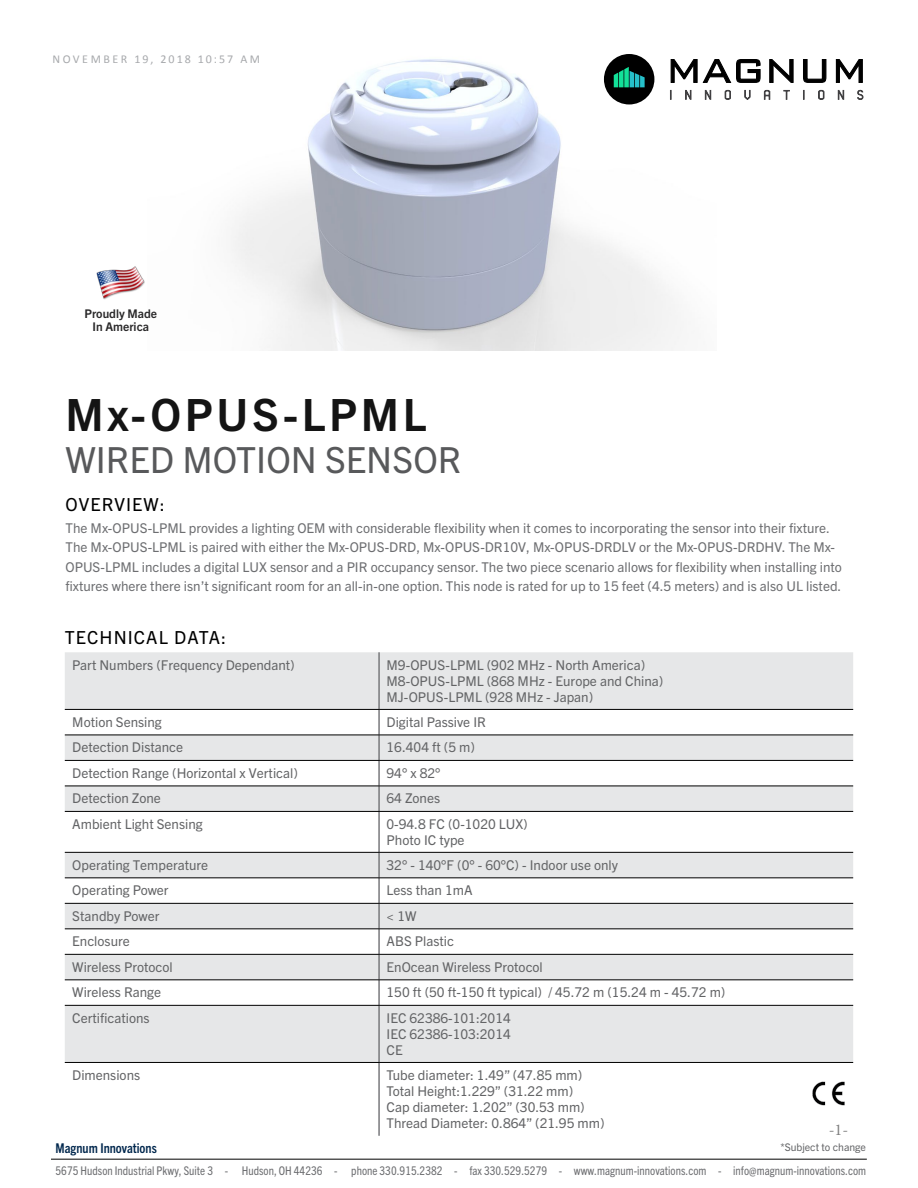
<style>
.page{position:relative;width:918px;height:1188px;background:#fff}
.page>*{position:absolute;margin:0;border:0;box-sizing:border-box;transform-origin:0 0}
.t1{font:700 44.55px "Trade Gothic Next LT Pro";letter-spacing:.08em;color:#141414}
.t2{font:36px "Trade Gothic Next LT Pro";color:#58595b}
.t3{font:18px "Trade Gothic Next LT Pro";letter-spacing:.06em;color:#000}
.t4{font:16.5px "Minion Pro";color:#000}
.t5{font:13.5px/16.2px "Trade Gothic Next LT Pro";color:#636466}
.t6{font:13.5px/19.5px "Trade Gothic Next LT Pro";color:#6d6e71}
.t7{font:700 condensed 13.5px "Trade Gothic Next LT Pro";color:#00274d}
.t8{font:condensed 12px "Trade Gothic Next LT Pro";letter-spacing:.005em;color:#6d6e71}
.t9{font:12px "Calibri";letter-spacing:.2em;color:#a7a9ac}
.t10{font:700 12px/13.5px "Trade Gothic Next LT Pro";color:#292829;text-align:center}
.t11{font:10.5px "Trade Gothic Next LT Pro";color:#636466}
</style>
<div class="page">
<hr style="left:51px;top:1159px;width:816px;height:1px;background:#000">
<img style="left:231px;top:54px;width:450px;height:297px">
<img style="left:97px;top:266px;width:48px;height:34px">
<svg style="left:670px;top:56px;width:193px;height:28px"></svg>
<svg style="left:670px;top:90px;width:193px;height:10px"></svg>
<div style="left:604px;top:54px;width:50px;height:50px;background:#000;border-radius:50%"></div>
<svg style="left:614px;top:67px;width:31px;height:20px"></svg>
<svg style="left:65px;top:652px;width:788px;height:410px;fill:#e6e7e8"></svg>
<hr style="left:378px;top:652px;width:2px;height:57px;background:#77787b">
<hr style="left:378px;top:710px;width:2px;height:25px;background:#77787b">
<hr style="left:378px;top:735px;width:2px;height:25px;background:#77787b">
<hr style="left:378px;top:761px;width:2px;height:25px;background:#77787b">
<hr style="left:378px;top:786px;width:2px;height:25px;background:#77787b">
<hr style="left:378px;top:812px;width:2px;height:40px;background:#77787b">
<hr style="left:378px;top:853px;width:2px;height:25px;background:#77787b">
<hr style="left:378px;top:878px;width:2px;height:25px;background:#77787b">
<hr style="left:378px;top:904px;width:2px;height:25px;background:#77787b">
<hr style="left:378px;top:929px;width:2px;height:25px;background:#77787b">
<hr style="left:378px;top:955px;width:2px;height:25px;background:#77787b">
<hr style="left:378px;top:980px;width:2px;height:25px;background:#77787b">
<hr style="left:378px;top:1006px;width:2px;height:56px;background:#77787b">
<hr style="left:378px;top:1063px;width:2px;height:73px;background:#77787b">
<hr style="left:65px;top:709px;width:314px;height:1px;background:#000">
<hr style="left:379px;top:709px;width:474px;height:1px;background:#000">
<hr style="left:65px;top:735px;width:314px;height:1px;background:#000">
<hr style="left:379px;top:735px;width:474px;height:1px;background:#000">
<hr style="left:65px;top:760px;width:314px;height:1px;background:#000">
<hr style="left:379px;top:760px;width:474px;height:1px;background:#000">
<hr style="left:65px;top:786px;width:314px;height:1px;background:#000">
<hr style="left:379px;top:786px;width:474px;height:1px;background:#000">
<hr style="left:65px;top:811px;width:314px;height:1px;background:#000">
<hr style="left:379px;top:811px;width:474px;height:1px;background:#000">
<hr style="left:65px;top:852px;width:314px;height:1px;background:#000">
<hr style="left:379px;top:852px;width:474px;height:1px;background:#000">
<hr style="left:65px;top:878px;width:314px;height:1px;background:#000">
<hr style="left:379px;top:878px;width:474px;height:1px;background:#000">
<hr style="left:65px;top:903px;width:314px;height:1px;background:#000">
<hr style="left:379px;top:903px;width:474px;height:1px;background:#000">
<hr style="left:65px;top:929px;width:314px;height:1px;background:#000">
<hr style="left:379px;top:929px;width:474px;height:1px;background:#000">
<hr style="left:65px;top:954px;width:314px;height:1px;background:#000">
<hr style="left:379px;top:954px;width:474px;height:1px;background:#000">
<hr style="left:65px;top:980px;width:314px;height:1px;background:#000">
<hr style="left:379px;top:980px;width:474px;height:1px;background:#000">
<hr style="left:65px;top:1005px;width:314px;height:1px;background:#000">
<hr style="left:379px;top:1005px;width:474px;height:1px;background:#000">
<hr style="left:65px;top:1062px;width:314px;height:1px;background:#000">
<hr style="left:379px;top:1062px;width:474px;height:1px;background:#000">
<img style="left:812px;top:1081px;width:33px;height:25px">
<p class="t9" style="left:52px;top:51px;width:207px">NOVEMBER 19, 2018 10:57 AM</p>
<p class="t10" style="left:84px;top:306px;width:74px">Proudly Made<br>In America</p>
<h1 class="t1" style="left:66px;top:384px;width:363px">Mx-OPUS-LPML</h1>
<h2 class="t2" style="left:66px;top:435px;width:397px">WIRED MOTION SENSOR</h2>
<h3 class="t3" style="left:66px;top:492px;width:101px">OVERVIEW:</h3>
<p class="t6" style="left:66px;top:517px;width:778px">The Mx-OPUS-LPML provides a lighting OEM with considerable flexibility when it comes to incorporating the sensor into their fixture.<br>The Mx-OPUS-LPML is paired with either the Mx-OPUS-DRD, Mx-OPUS-DR10V, Mx-OPUS-DRDLV or the Mx-OPUS-DRDHV. The Mx-OPUS-LPML includes a digital LUX sensor and a PIR occupancy sensor. The two piece scenario allows for flexibility when installing into fixtures where there isn’t significant room for an all-in-one option. This node is rated for up to 15 feet (4.5 meters) and is also UL listed.</p>
<h3 class="t3" style="left:65px;top:625px;width:163px">TECHNICAL DATA:</h3>
<p class="t5" style="left:72px;top:656px;width:224px">Part Numbers (Frequency Dependant)</p>
<p class="t5" style="left:387px;top:656px;width:278px">M9-OPUS-LPML (902 MHz - North America)<br>M8-OPUS-LPML (868 MHz - Europe and China)<br>MJ-OPUS-LPML (928 MHz - Japan)</p>
<p class="t5" style="left:72px;top:713px;width:91px">Motion Sensing</p>
<p class="t5" style="left:387px;top:713px;width:101px">Digital Passive IR</p>
<p class="t5" style="left:72px;top:738px;width:112px">Detection Distance</p>
<p class="t5" style="left:387px;top:738px;width:90px">16.404 ft (5 m)</p>
<p class="t5" style="left:72px;top:764px;width:227px">Detection Range (Horizontal x Vertical)</p>
<p class="t5" style="left:387px;top:764px;width:55px">94° x 82°</p>
<p class="t5" style="left:72px;top:789px;width:90px">Detection Zone</p>
<p class="t5" style="left:387px;top:789px;width:55px">64 Zones</p>
<p class="t5" style="left:72px;top:815px;width:132px">Ambient Light Sensing</p>
<p class="t5" style="left:387px;top:815px;width:143px">0-94.8 FC (0-1020 LUX)<br>Photo IC type</p>
<p class="t5" style="left:72px;top:856px;width:137px">Operating Temperature</p>
<p class="t5" style="left:387px;top:856px;width:233px">32° - 140°F (0° - 60°C) - Indoor use only</p>
<p class="t5" style="left:72px;top:881px;width:98px">Operating Power</p>
<p class="t5" style="left:387px;top:881px;width:88px">Less than 1mA</p>
<p class="t5" style="left:72px;top:907px;width:89px">Standby Power</p>
<p class="t5" style="left:387px;top:907px;width:31px">&lt; 1W</p>
<p class="t5" style="left:72px;top:932px;width:59px">Enclosure</p>
<p class="t5" style="left:387px;top:932px;width:69px">ABS Plastic</p>
<p class="t5" style="left:72px;top:958px;width:102px">Wireless Protocol</p>
<p class="t5" style="left:387px;top:958px;width:158px">EnOcean Wireless Protocol</p>
<p class="t5" style="left:72px;top:983px;width:90px">Wireless Range</p>
<p class="t5" style="left:387px;top:983px;width:340px">150 ft (50 ft-150 ft typical) / 45.72 m (15.24 m - 45.72 m)</p>
<p class="t5" style="left:72px;top:1009px;width:79px">Certifications</p>
<p class="t5" style="left:387px;top:1009px;width:126px;text-align:justify">IEC 62386-101:2014<br>IEC 62386-103:2014<br>CE</p>
<p class="t5" style="left:72px;top:1066px;width:69px">Dimensions</p>
<p class="t5" style="left:387px;top:1066px;width:220px">Tube diameter: 1.49” (47.85 mm)<br>Total Height:1.229” (31.22 mm)<br>Cap diameter: 1.202” (30.53 mm)<br>Thread Diameter: 0.864” (21.95 mm)</p>
<p class="t4" style="left:829px;top:1118px;width:21px">-1-</p>
<p class="t7" style="left:56px;top:1138px;width:103px">Magnum Innovations</p>
<p class="t8" style="left:56px;top:1163px;width:812px">5675 Hudson Industrial Pkwy, Suite 3 - Hudson, OH 44236 - phone 330.915.2382 - fax 330.529.5279 - www.magnum-innovations.com - info@magnum-innovations.com</p>
<p class="t11" style="left:780px;top:1140px;width:87px">*Subject to change</p>
</div>
